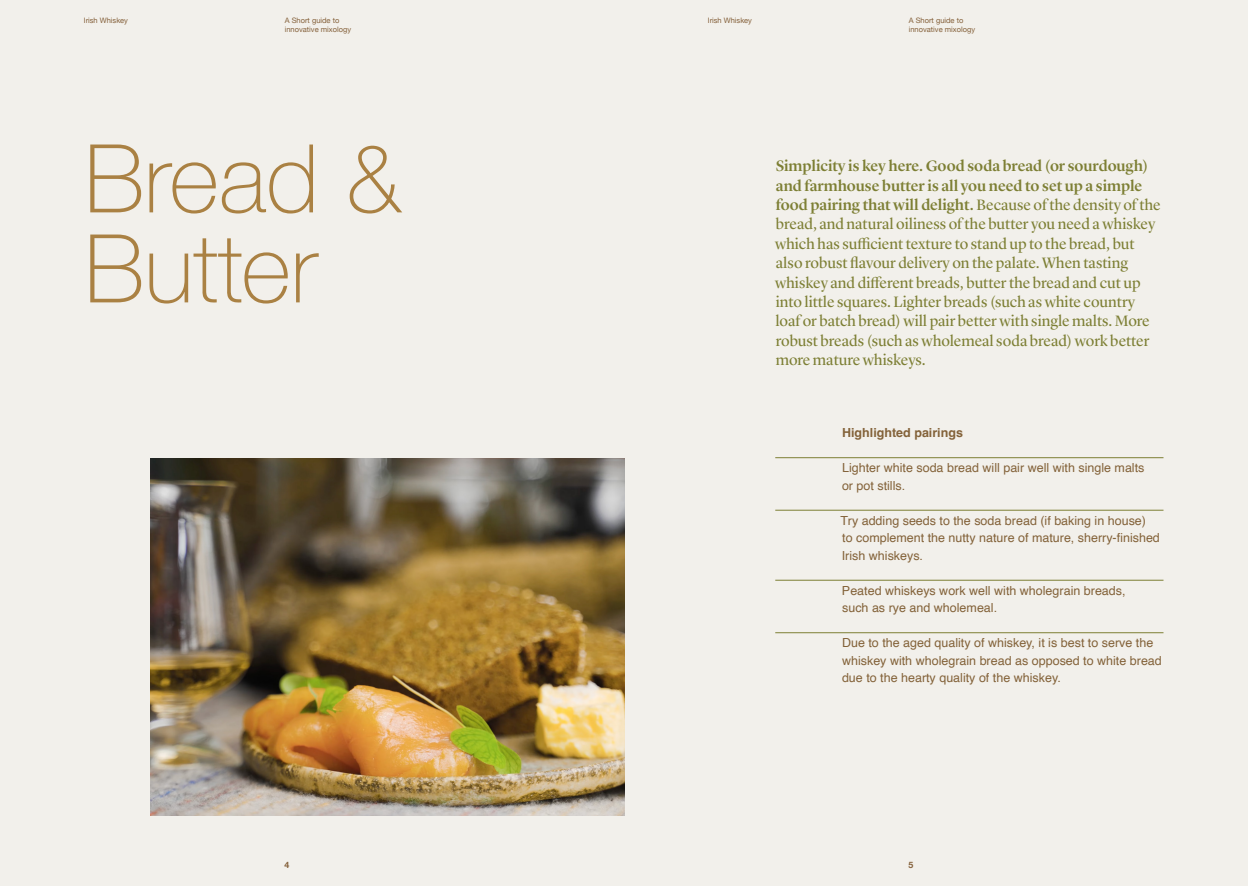
<style>
.page{position:relative;width:1248px;height:886px;background:#fff}
.page>*{position:absolute;margin:0;border:0;box-sizing:border-box;transform-origin:0 0}
.t1{font:100 95px/90px "Helvetica Neue";color:#aa8143}
.t2{font:15.62px/19.4px "Lyon Display";color:#7d7f34}
.t3{font:12.5px/17.5px "Helvetica";color:#836239}
.t4{font:700 12.5px "Helvetica";color:#836239}
.t5{font:700 8.75px "Helvetica Neue";color:#85613b}
.t6{font:7.5px/8.8px "Helvetica Neue";color:#85613b}
.s1{font-weight:500}
</style>
<div class="page">
<div style="left:0;top:0;width:624px;height:886px;background:#f2f0eb"></div>
<div style="left:624px;top:0;width:623px;height:886px;background:#f2f0eb"></div>
<hr style="left:775px;top:457px;width:388px;height:1px;background:#7d7f34">
<hr style="left:775px;top:510px;width:388px;height:1px;background:#7d7f34">
<hr style="left:775px;top:580px;width:388px;height:1px;background:#7d7f34">
<hr style="left:775px;top:632px;width:388px;height:1px;background:#7d7f34">
<img style="left:151px;top:459px;width:473px;height:356px">
<p class="t6" style="left:84px;top:16px;width:46px">Irish Whiskey</p>
<p class="t6" style="left:285px;top:16px;width:68px">A Short guide to innovative mixology</p>
<p class="t1" style="left:84px;top:129px;width:319px">Bread &amp;<br>Butter</p>
<p class="t6" style="left:707px;top:16px;width:46px">Irish Whiskey</p>
<p class="t6" style="left:908px;top:16px;width:68px">A Short guide to innovative mixology</p>
<p class="t2" style="left:775px;top:155px;width:387px"><span class="s1">Simplicity is key here. Good soda bread (or sourdough) and farmhouse butter is all you need to set up a simple food pairing that will delight.</span> Because of the density of the bread, and natural oiliness of the butter you need a whiskey which has sufficient texture to stand up to the bread, but also robust flavour delivery on the palate. When tasting whiskey and different breads, butter the bread and cut up into little squares. Lighter breads (such as white country loaf or batch bread) will pair better with single malts. More robust breads (such as wholemeal soda bread) work better more mature whiskeys.</p>
<p class="t4" style="left:842px;top:425px;width:122px">Highlighted pairings</p>
<p class="t3" style="left:842px;top:459px;width:304px">Lighter white soda bread will pair well with single malts</p>
<p class="t3" style="left:842px;top:477px;width:65px">or pot stills.</p>
<p class="t3" style="left:840px;top:512px;width:307px">Try adding seeds to the soda bread (if baking in house)</p>
<p class="t3" style="left:841px;top:529px;width:319px">to complement the nutty nature of mature, sherry-finished<br>Irish whiskeys.</p>
<p class="t3" style="left:841px;top:582px;width:285px">Peated whiskeys work well with wholegrain breads,</p>
<p class="t3" style="left:842px;top:599px;width:156px">such as rye and wholemeal.</p>
<p class="t3" style="left:842px;top:634px;width:321px">Due to the aged quality of whiskey, it is best to serve the whiskey with wholegrain bread as opposed to white bread due to the hearty quality of the whiskey.</p>
<p class="t5" style="left:284px;top:858px;width:6px">4</p>
<p class="t5" style="left:908px;top:858px;width:6px">5</p>
</div>
